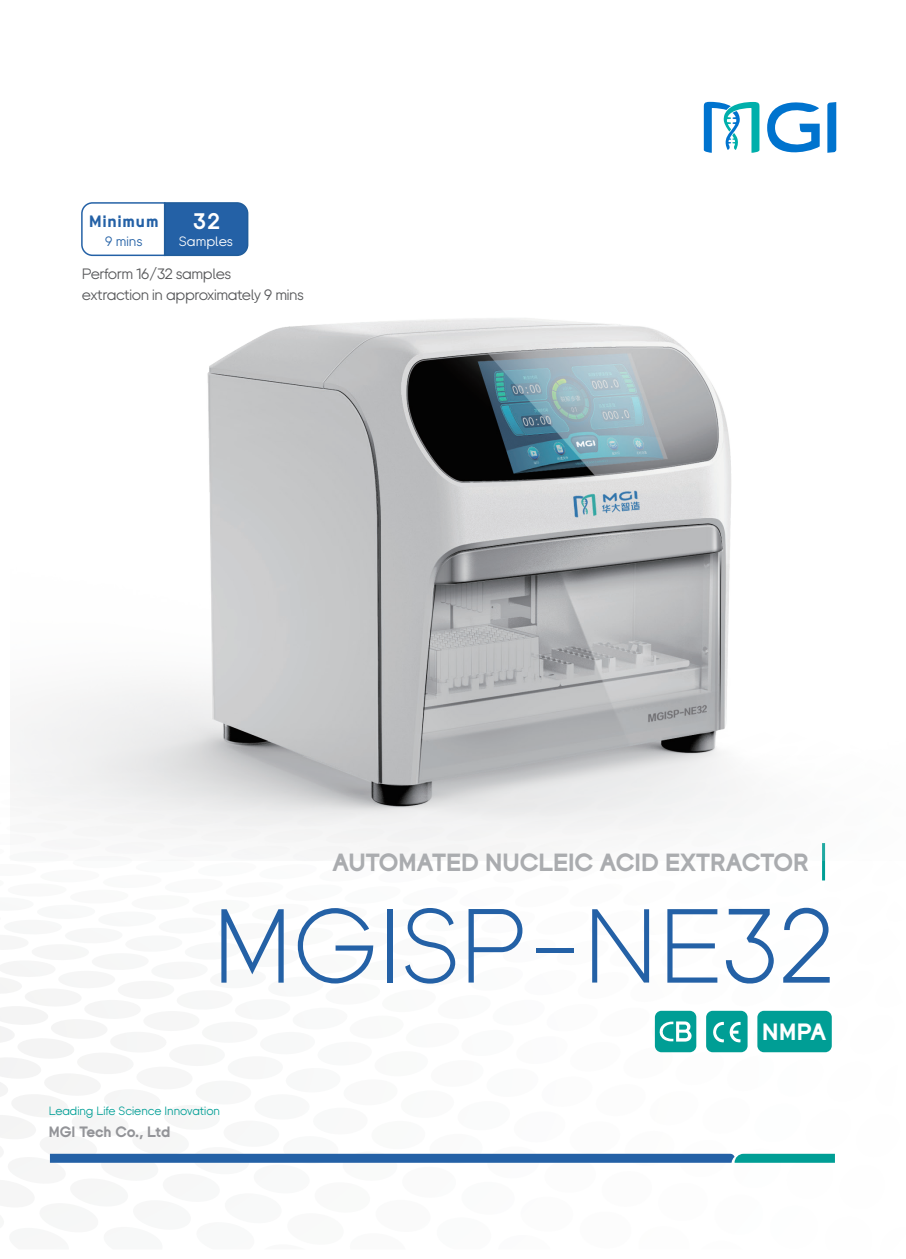
<style>
.page{position:relative;width:906px;height:1259px;background:#fff}
.page>*{position:absolute;margin:0;border:0;box-sizing:border-box;transform-origin:0 0}
.t1{font:300 105px "BGI";color:#2461a6}
.t2{font:700 24.9px "BGI";color:#aaacaf}
.t3{font:700 23.55px "BGI";color:#fff}
.t4{font:700 22.5px "BGI";color:#fff;scale:1.04 1}
.t5{font:700 16.5px "BGI";letter-spacing:.06em;color:#2461a6;scale:1.04 1}
.t6{font:15px/21px "BGI";letter-spacing:-.025em;color:#57585a;scale:1.04 1}
.t7{font:700 15px "BGI";letter-spacing:-.005em;color:#939498}
.t8{font:13.5px "BGI";color:#fff;scale:1.04 1}
.t9{font:13.5px "BGI";color:#2461a6;scale:1.04 1}
.t10{font:12px "BGI";color:#009e95}
</style>
<div class="page">
<img style="left:207px;top:318px;width:524px;height:315px">
<svg style="left:81px;top:202px;width:168px;height:55px"></svg>
<svg style="left:0;top:633px;width:835px;height:530px"></svg>
<div style="left:757px;top:1010px;width:74px;height:42px;background:#009e95;border-radius:7px"></div>
<svg style="left:704px;top:102px;width:55px;height:51px"></svg>
<svg style="left:827px;top:102px;width:9px;height:51px"></svg>
<svg style="left:767px;top:102px;width:52px;height:51px"></svg>
<p class="t5" style="left:89px;top:213px;width:68px">Minimum</p>
<p class="t9" style="left:105px;top:235px;width:37px">9 mins</p>
<h3 class="t4" style="left:193px;top:211px;width:27px">32</h3>
<p class="t8" style="left:179px;top:235px;width:53px">Samples</p>
<p class="t6" style="left:82px;top:264px;width:215px">Perform 16/32 samples<br>extraction in approximately 9 mins</p>
<h2 class="t2" style="left:332px;top:850px;width:478px">AUTOMATED NUCLEIC ACID EXTRACTOR</h2>
<h1 class="t1" style="left:212px;top:881px;width:623px">MGISP-NE32</h1>
<p class="t10" style="left:49px;top:1105px;width:173px">Leading Life Science Innovation</p>
<p class="t7" style="left:49px;top:1124px;width:123px">MGI Tech Co., Ltd</p>
<h3 class="t3" style="left:762px;top:1021px;width:66px">NMPA</h3>
</div>
